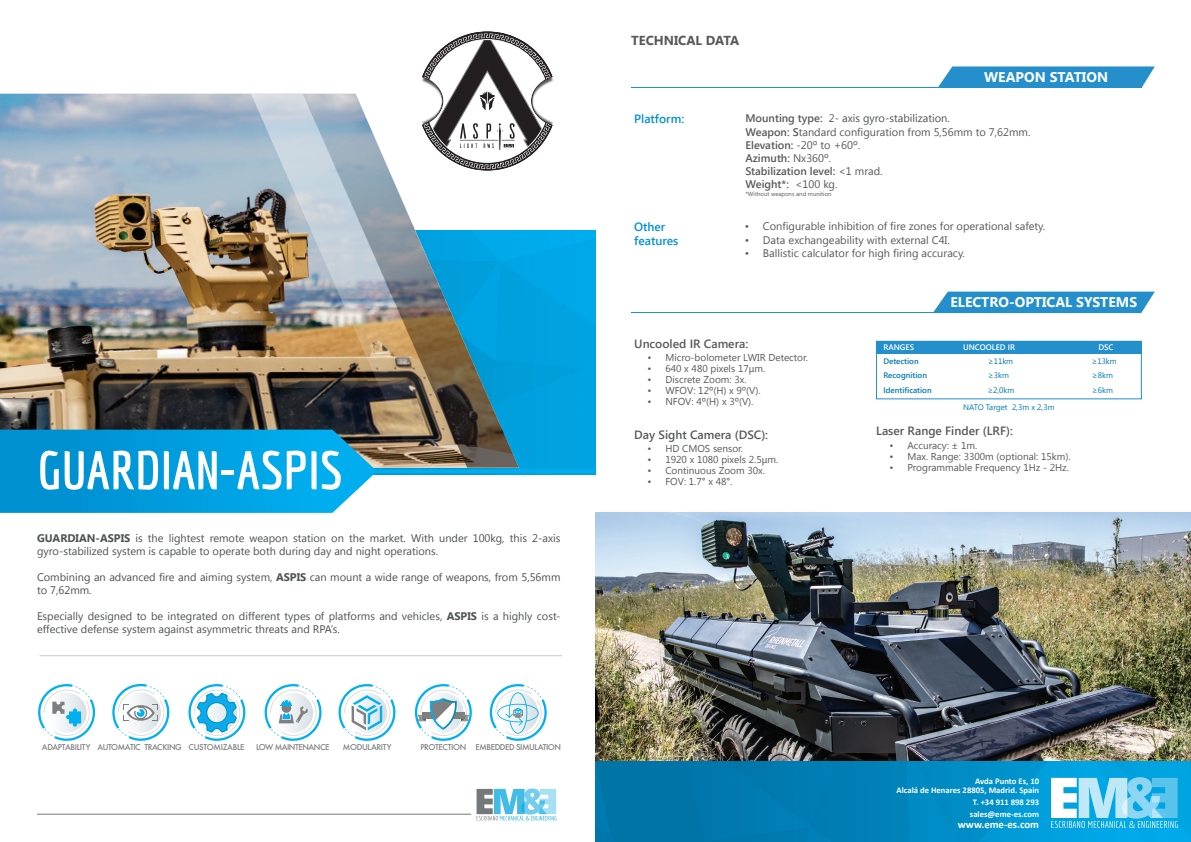
<style>
.page{position:relative;width:1191px;height:842px;background:#fff}
.page>*{position:absolute;margin:0;border:0;box-sizing:border-box;transform-origin:0 0}
.t1{font:700 53px "Economica";color:#fff}
.t2{font:700 14px "Segoe UI";color:#fff}
.t3{font:700 13px "Segoe UI";color:#57585a}
.t4{font:600 12px "Segoe UI";color:#57585a}
.t5{font:600 12px/14px "Segoe UI";color:#0091d3}
.t6{font:11px/13px "Segoe UI";color:#4f5252}
.t7{font:11px/13.2px "Segoe UI";color:#57585a}
.t8{font:700 10.8px "Calibri";color:#fff}
.t9{font:10px "Segoe UI";color:#57585a}
.t10{font:700 8.7px/8.7px "Calibri";color:#fff;text-align:right}
.t11{font:8px/17.1px "Segoe UI";color:#007ab1}
.t12{font:600 8px "Segoe UI";color:#007ab1}
.t13{font:600 8px "Segoe UI";color:#fff}
.t14{font:500 7.8px "Futura";letter-spacing:-.055em;color:#7f7f7f}
.t15{font:6px "Segoe UI";color:#57585a}
.s1{font-weight:700}
.s2{font-weight:600}
.s3{color:#4f5252}
</style>
<div class="page">
<hr style="left:39px;top:655px;width:523px;height:1px;background:#57585a">
<div style="left:876px;top:341px;width:265px;height:12px;background:#248fcd"></div>
<div style="left:876px;top:341px;width:265px;height:58px;border:1px solid #248fcd"></div>
<svg style="left:38px;top:684px;width:57px;height:57px"></svg>
<svg style="left:112px;top:684px;width:57px;height:57px"></svg>
<svg style="left:188px;top:684px;width:57px;height:57px"></svg>
<svg style="left:265px;top:684px;width:56px;height:57px"></svg>
<svg style="left:338px;top:684px;width:57px;height:57px"></svg>
<svg style="left:415px;top:684px;width:57px;height:57px"></svg>
<svg style="left:490px;top:684px;width:57px;height:57px"></svg>
<svg style="left:519px;top:230px;width:76px;height:200px;background:#00a3e2"></svg>
<img style="left:0;top:94px;width:251px;height:336px">
<img style="left:251px;top:94px;width:52px;height:336px">
<img style="left:303px;top:94px;width:216px;height:336px">
<img style="left:415px;top:94px;width:7px;height:76px">
<svg style="left:422px;top:31px;width:131px;height:139px"></svg>
<svg style="left:0;top:430px;width:595px;height:83px"></svg>
<svg style="left:938px;top:66px;width:216px;height:22px;background:#3798d0"></svg>
<hr style="left:631px;top:87px;width:510px;height:1px;background:#258fcc">
<div style="left:933px;top:292px;width:221px;height:21px;background:#258fcc"></div>
<hr style="left:631px;top:312px;width:482px;height:1px;background:#258fcc">
<img style="left:595px;top:513px;width:596px;height:247px">
<hr style="left:37px;top:814px;width:434px;height:1px;background:#76787b">
<svg style="left:476px;top:788px;width:80px;height:32px"></svg>
<svg style="left:595px;top:760px;width:596px;height:82px;background:#118ec2"></svg>
<h1 class="t1" style="left:37px;top:440px;width:307px">GUARDIAN-ASPIS</h1>
<p class="t6" style="left:37px;top:531px;width:525px"><span class="s1">GUARDIAN-ASPIS</span> is the lightest remote weapon station on the market. With under 100kg, this 2-axis gyro-stabilized system is capable to operate both during day and night operations.</p>
<p class="t6" style="left:37px;top:570px;width:525px">Combining an advanced fire and aiming system, <span class="s1">ASPIS</span> can mount a wide range of weapons, from 5,56mm to 7,62mm.</p>
<p class="t6" style="left:37px;top:609px;width:525px">Especially designed to be integrated on different types of platforms and vehicles, <span class="s1">ASPIS</span> is a highly cost&shy;effective defense system against asymmetric threats and RPA’s.</p>
<p class="t14" style="left:42px;top:742px;width:204px">ADAPTABILITY AUTOMATIC TRACKING CUSTOMIZABLE</p>
<p class="t14" style="left:256px;top:742px;width:75px">LOW MAINTENANCE</p>
<p class="t14" style="left:343px;top:742px;width:50px">MODULARITY</p>
<p class="t14" style="left:420px;top:742px;width:142px">PROTECTION EMBEDDED SIMULATION</p>
<p class="t3" style="left:631px;top:32px;width:109px">TECHNICAL DATA</p>
<p class="t2" style="left:984px;top:67px;width:125px">WEAPON STATION</p>
<p class="t5" style="left:634px;top:111px;width:52px">Platform:</p>
<p class="t5" style="left:634px;top:219px;width:45px">Other features</p>
<p class="t7" style="left:745px;top:111px;width:286px"><span class="s2">Mounting type:</span> 2- <span class="s3">axis gyro-stabilization.<br></span><span class="s2">Weapon: S</span>tandard configuration from 5,56mm to 7,62mm.<br><span class="s2">Elevation:</span> -20º to +60º.<br><span class="s2">Azimuth:</span> Nx360º.<br><span class="s2">Stabilization level:</span> &lt;1 mrad.<br><span class="s2">Weight*:</span> &lt;100 kg.</p>
<p class="t15" style="left:745px;top:190px;width:88px">*Without weapons and munition</p>
<p class="t7" style="left:745px;top:219px;width:302px">• Configurable inhibition of fire zones for operational safety.</p>
<p class="t7" style="left:745px;top:233px;width:206px">• Data exchangeability with external C4I.</p>
<p class="t7" style="left:745px;top:246px;width:222px">• Ballistic calculator for high firing accuracy.</p>
<p class="t2" style="left:950px;top:292px;width:188px">ELECTRO-OPTICAL SYSTEMS</p>
<p class="t4" style="left:634px;top:332px;width:116px">Uncooled IR Camera:</p>
<p class="t9" style="left:647px;top:351px;width:162px">• Micro-bolometer LWIR Detector.</p>
<p class="t9" style="left:647px;top:362px;width:119px">• 640 x 480 pixels 17μm.</p>
<p class="t9" style="left:647px;top:373px;width:101px">• Discrete Zoom: 3x.</p>
<p class="t9" style="left:647px;top:384px;width:115px">• WFOV: 12º(H) x 9º(V).</p>
<p class="t9" style="left:647px;top:395px;width:108px">• NFOV: 4º(H) x 3º(V).</p>
<p class="t13" style="left:883px;top:340px;width:32px">RANGES</p>
<p class="t13" style="left:963px;top:340px;width:54px">UNCOOLED IR</p>
<p class="t13" style="left:1098px;top:339px;width:17px">DSC</p>
<p class="t12" style="left:883px;top:354px;width:37px">Detection</p>
<p class="t11" style="left:988px;top:352px;width:26px">≥11km</p>
<p class="t11" style="left:1091px;top:352px;width:26px">≥13km</p>
<p class="t12" style="left:883px;top:368px;width:45px">Recognition</p>
<p class="t11" style="left:988px;top:367px;width:22px">≥3km</p>
<p class="t11" style="left:1092px;top:367px;width:22px">≥8km</p>
<p class="t12" style="left:883px;top:382px;width:50px">Identification</p>
<p class="t11" style="left:963px;top:381px;width:93px;text-indent:24px">≥2,0km<br>NATO Target 2,3m x 2,3m</p>
<p class="t11" style="left:1092px;top:381px;width:22px">≥6km</p>
<p class="t4" style="left:634px;top:423px;width:135px">Day Sight Camera (DSC):</p>
<p class="t9" style="left:647px;top:442px;width:97px">• HD CMOS sensor.</p>
<p class="t9" style="left:647px;top:453px;width:132px">• 1920 x 1080 pixels 2.5μm.</p>
<p class="t9" style="left:647px;top:464px;width:119px">• Continuous Zoom 30x.</p>
<p class="t9" style="left:647px;top:475px;width:87px">• FOV: 1.7° x 48°.</p>
<p class="t4" style="left:876px;top:420px;width:138px">Laser Range Finder (LRF):</p>
<p class="t9" style="left:889px;top:438px;width:90px">• Accuracy: ± 1m.</p>
<p class="t9" style="left:889px;top:449px;width:183px">• Max. Range: 3300m (optional: 15km).</p>
<p class="t9" style="left:889px;top:460px;width:181px">• Programmable Frequency 1Hz - 2Hz.</p>
<p class="t10" style="left:896px;top:777px;width:144px">Avda Punto Es, 10<br>Alcalá de Henares 28805, Madrid. Spain</p>
<p class="t10" style="left:970px;top:796px;width:71px;line-height:11.7px;text-align:center">T. +34 911 898 293 sales@eme-es.com</p>
<p class="t8" style="left:957px;top:817px;width:83px">www.eme-es.com</p>
</div>
